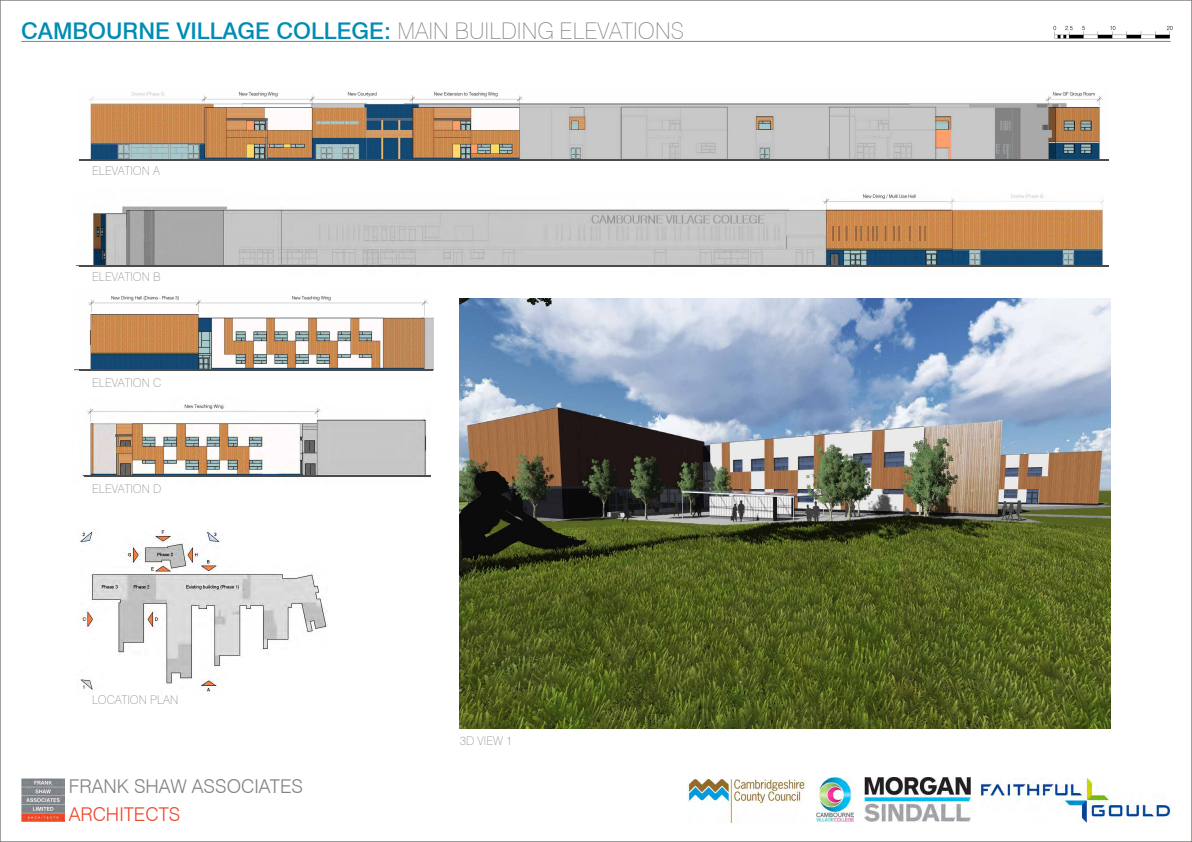
<style>
.page{position:relative;width:1192px;height:842px;background:#fff}
.page>*{position:absolute;margin:0;border:0;box-sizing:border-box;transform-origin:0 0}
.t1{font:500 23px "Swiss 721 BT";color:#018cb5}
.t2{font:300 19px "Swiss 721 BT";color:#808387}
.t3{font:300 19px "Swiss 721 BT";color:#ee472b}
.t4{font:100 12px "Swiss 721 BT";color:#808387}
.s1{font-weight:100;color:#808387}
</style>
<div class="page">
<hr style="left:21px;top:41px;width:1150px;height:1px;background:#808387">
<img style="left:21px;top:779px;width:43px;height:43px">
<img style="left:864px;top:778px;width:106px;height:43px">
<img style="left:817px;top:778px;width:37px;height:44px">
<img style="left:981px;top:778px;width:190px;height:44px">
<img style="left:687px;top:779px;width:119px;height:43px">
<img style="left:78px;top:92px;width:1025px;height:68px">
<img style="left:75px;top:193px;width:1029px;height:75px">
<img style="left:74px;top:295px;width:359px;height:76px">
<img style="left:1053px;top:25px;width:120px;height:14px">
<img style="left:460px;top:299px;width:650px;height:430px">
<img style="left:82px;top:404px;width:345px;height:73px">
<img style="left:80px;top:530px;width:247px;height:163px">
<hr style="left:79px;top:159px;width:1030px;height:2px;background:#4b4b4b">
<hr style="left:79px;top:265px;width:1030px;height:1px;background:#4b4b4b">
<hr style="left:79px;top:369px;width:354px;height:2px;background:#4b4b4b">
<hr style="left:84px;top:475px;width:347px;height:2px;background:#4b4b4b">
<h1 class="t1" style="left:21px;top:16px;width:664px">CAMBOURNE VILLAGE COLLEGE: <span class="s1">MAIN BUILDING ELEVATIONS</span></h1>
<p class="t4" style="left:92px;top:163px;width:69px">ELEVATION A</p>
<p class="t4" style="left:92px;top:270px;width:70px">ELEVATION B</p>
<p class="t4" style="left:92px;top:375px;width:71px">ELEVATION C</p>
<p class="t4" style="left:92px;top:481px;width:71px">ELEVATION D</p>
<p class="t4" style="left:92px;top:692px;width:88px">LOCATION PLAN</p>
<h2 class="t2" style="left:69px;top:775px;width:236px">FRANK SHAW ASSOCIATES</h2>
<h2 class="t3" style="left:69px;top:802px;width:113px">ARCHITECTS</h2>
<p class="t4" style="left:460px;top:733px;width:54px">3D VIEW 1</p>
</div>
